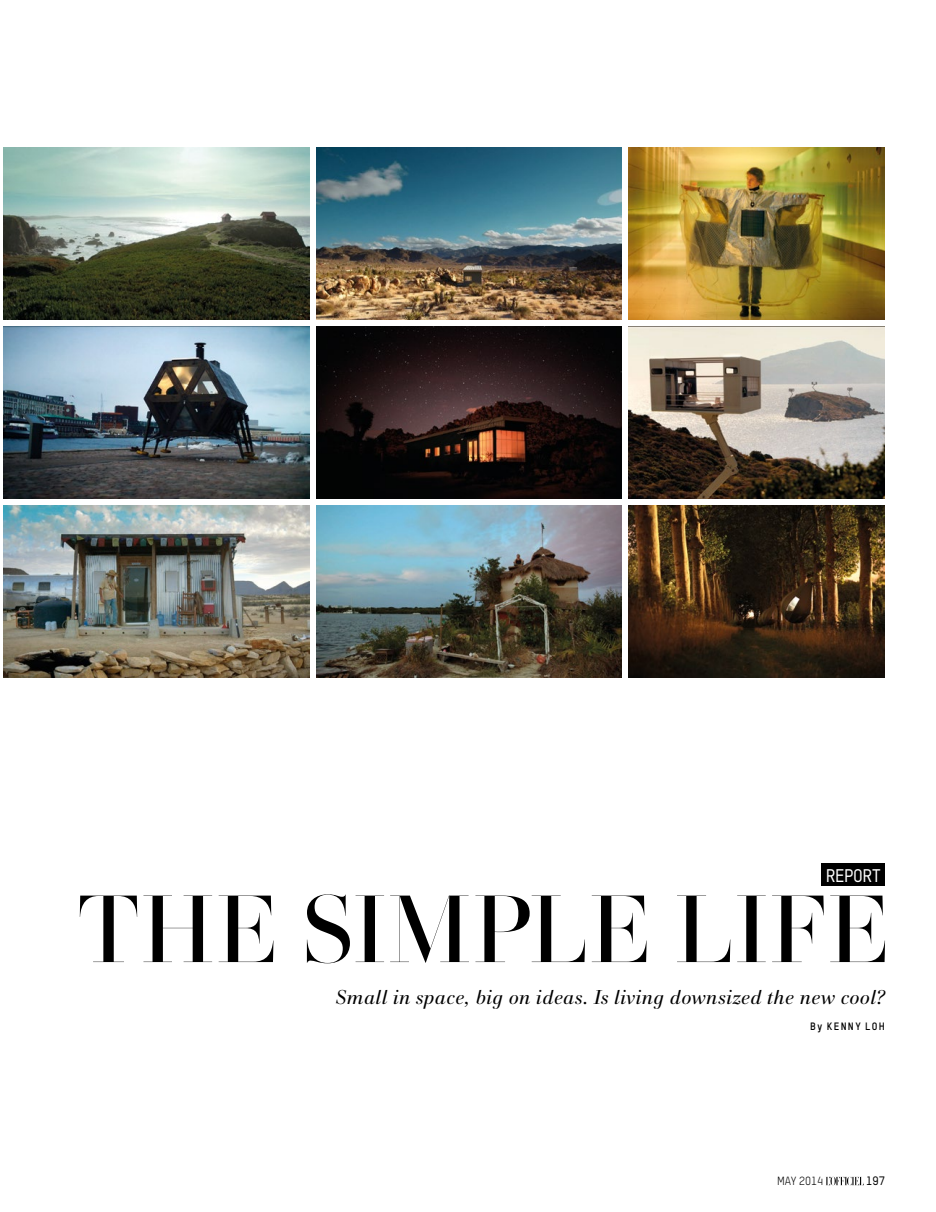
<style>
.page{position:relative;width:936px;height:1212px;background:#fff}
.page>*{position:absolute;margin:0;border:0;box-sizing:border-box;transform-origin:0 0}
.t1{font:99.75px "PFBA Display One";letter-spacing:.01em;color:#000}
.t2{font:italic 21px "PFBA";letter-spacing:.015em;color:#000}
.t3{font:500 18px "TSTARPRO";letter-spacing:-.025em;color:#fff}
.t4{font:500 12px "TSTARPRO";color:#000}
.t5{font:11.7px "TSTARPRO";color:#000}
.t6{font:700 10.5px "TSTARPRO";letter-spacing:.14em;color:#000}
</style>
<div class="page">
<img style="left:628px;top:148px;width:256px;height:171px">
<img style="left:628px;top:327px;width:256px;height:171px">
<img style="left:628px;top:506px;width:256px;height:171px">
<img style="left:4px;top:148px;width:305px;height:171px">
<img style="left:4px;top:327px;width:305px;height:171px">
<img style="left:4px;top:505px;width:305px;height:172px">
<img style="left:316px;top:148px;width:305px;height:171px">
<img style="left:316px;top:327px;width:305px;height:171px">
<img style="left:316px;top:505px;width:305px;height:172px">
<div style="left:821px;top:863px;width:63px;height:23px;background:#000"></div>
<svg style="left:826px;top:1177px;width:37px;height:8px"></svg>
<p class="t3" style="left:825px;top:864px;width:56px">REPORT</p>
<h1 class="t1" style="left:77px;top:874px;width:813px">THE SIMPLE LIFE</h1>
<p class="t2" style="left:335px;top:985px;width:551px">Small in space, big on ideas. Is living downsized the new cool?</p>
<p class="t6" style="left:810px;top:1019px;width:76px">BY KENNY LOH</p>
<p class="t5" style="left:777px;top:1174px;width:48px">may 2014</p>
<p class="t4" style="left:866px;top:1174px;width:20px">197</p>
</div>
